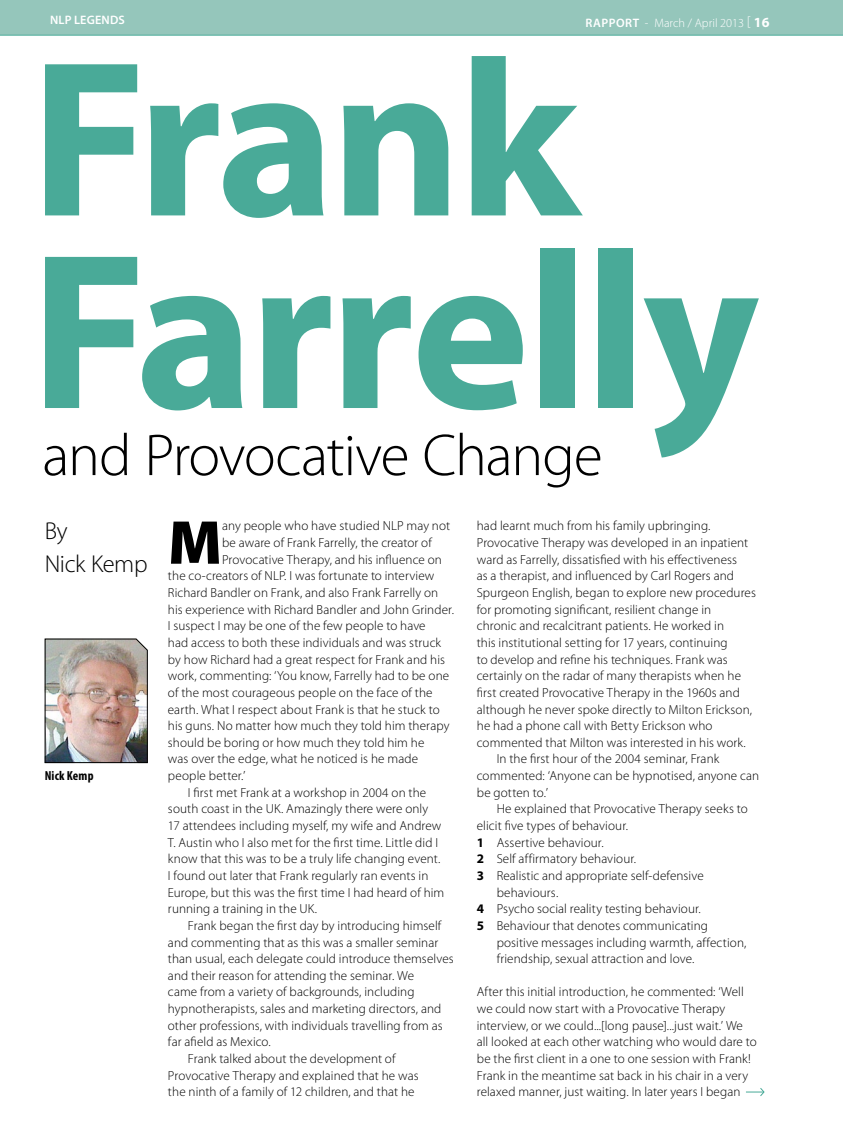
<style>
.page{position:relative;width:844px;height:1132px;background:#fff}
.page>*{position:absolute;margin:0;border:0;box-sizing:border-box;transform-origin:0 0}
.t1{font:700 224px/192.5px "Myriad Pro";letter-spacing:-.02em;color:#49aa98}
.t2{font:900 62.48px "Myriad Pro";color:#000}
.t3{font:300 59.5px "Myriad Pro";letter-spacing:-.02em;color:#000}
.t4{font:300 24.5px/33.2px "Myriad Pro";letter-spacing:-.015em;color:#000}
.t5{font:300 13.12px/16.6px "Myriad Pro";letter-spacing:.005em;color:#000}
.t6{font:700 condensed 13.12px "Myriad Pro";letter-spacing:.015em;color:#000}
.t7{font:300 12.25px "Myriad Pro";color:#fff}
.t8{font:600 12.25px "Myriad Pro";letter-spacing:.015em;color:#fff}
.s1{font-weight:600}
.s2{font-size:14px}
.s3{font-weight:700;font-size:14px}
.s4{font-weight:700}
</style>
<div class="page">
<img style="left:44px;top:638px;width:104px;height:125px">
<svg style="left:746px;top:1088px;width:19px;height:8px"></svg>
<div style="left:0;top:1px;width:842px;height:34px;background:#95c6bb"></div>
<hr style="left:0;top:35px;width:842px;height:1px;background:#49aa98">
<p class="t8" style="left:50px;top:13px;width:76px">NLP LEGENDS</p>
<h1 class="t1" style="left:30px;top:47px;width:730px">Frank<br>Farrelly</h1>
<p class="t7" style="left:585px;top:16px;width:185px"><span class="s1">RAPPORT</span> - March / April 2013 <span class="s2">[</span> <span class="s3">16</span></p>
<h3 class="t3" style="left:42px;top:422px;width:561px">and Provocative Change</h3>
<h3 class="t4" style="left:45px;top:514px;width:104px">By<br>Nick Kemp</h3>
<p class="t6" style="left:45px;top:767px;width:50px">Nick Kemp</p>
<h2 class="t2" style="left:168px;top:500px;width:56px">M</h2>
<p class="t5" style="left:222px;top:518px;width:230px">any people who have studied NLP may not</p>
<p class="t5" style="left:222px;top:534px;width:211px">be aware of Frank Farrelly, the creator of</p>
<p class="t5" style="left:222px;top:551px;width:221px">Provocative Therapy, and his influence on</p>
<p class="t5" style="left:168px;top:567px;width:268px">the co-creators of NLP. I was fortunate to interview</p>
<p class="t5" style="left:168px;top:584px;width:272px">Richard Bandler on Frank, and also Frank Farrelly on</p>
<p class="t5" style="left:168px;top:601px;width:287px">his experience with Richard Bandler and John Grinder.</p>
<p class="t5" style="left:168px;top:617px;width:259px">I suspect I may be one of the few people to have</p>
<p class="t5" style="left:168px;top:634px;width:274px">had access to both these individuals and was struck</p>
<p class="t5" style="left:168px;top:651px;width:278px">by how Richard had a great respect for Frank and his</p>
<p class="t5" style="left:168px;top:667px;width:283px">work, commenting: ‘You know, Farrelly had to be one</p>
<p class="t5" style="left:168px;top:684px;width:266px">of the most courageous people on the face of the</p>
<p class="t5" style="left:168px;top:700px;width:273px">earth. What I respect about Frank is that he stuck to</p>
<p class="t5" style="left:168px;top:717px;width:283px">his guns. No matter how much they told him therapy</p>
<p class="t5" style="left:168px;top:734px;width:258px">should be boring or how much they told him he</p>
<p class="t5" style="left:168px;top:750px;width:251px">was over the edge, what he noticed is he made</p>
<p class="t5" style="left:168px;top:767px;width:79px">people better.’</p>
<p class="t5" style="left:188px;top:784px;width:240px">I first met Frank at a workshop in 2004 on the</p>
<p class="t5" style="left:168px;top:800px;width:262px">south coast in the UK. Amazingly there were only</p>
<p class="t5" style="left:168px;top:817px;width:275px">17 attendees including myself, my wife and Andrew</p>
<p class="t5" style="left:168px;top:833px;width:271px">T. Austin who I also met for the first time. Little did I</p>
<p class="t5" style="left:168px;top:850px;width:274px">know that this was to be a truly life changing event.</p>
<p class="t5" style="left:168px;top:867px;width:262px">I found out later that Frank regularly ran events in</p>
<p class="t5" style="left:168px;top:883px;width:278px">Europe, but this was the first time I had heard of him</p>
<p class="t5" style="left:168px;top:900px;width:151px">running a training in the UK.</p>
<p class="t5" style="left:188px;top:917px;width:255px">Frank began the first day by introducing himself</p>
<p class="t5" style="left:168px;top:933px;width:272px">and commenting that as this was a smaller seminar</p>
<p class="t5" style="left:168px;top:950px;width:287px">than usual, each delegate could introduce themselves</p>
<p class="t5" style="left:168px;top:967px;width:247px">and their reason for attending the seminar. We</p>
<p class="t5" style="left:168px;top:983px;width:248px">came from a variety of backgrounds, including</p>
<p class="t5" style="left:168px;top:1000px;width:275px">hypnotherapists, sales and marketing directors, and</p>
<p class="t5" style="left:168px;top:1016px;width:276px">other professions, with individuals travelling from as</p>
<p class="t5" style="left:168px;top:1033px;width:104px">far afield as Mexico.</p>
<p class="t5" style="left:188px;top:1050px;width:209px">Frank talked about the development of</p>
<p class="t5" style="left:168px;top:1066px;width:252px">Provocative Therapy and explained that he was</p>
<p class="t5" style="left:168px;top:1083px;width:248px">the ninth of a family of 12 children, and that he</p>
<p class="t5" style="left:476px;top:518px;width:235px">had learnt much from his family upbringing.</p>
<p class="t5" style="left:476px;top:534px;width:273px">Provocative Therapy was developed in an inpatient</p>
<p class="t5" style="left:476px;top:551px;width:262px">ward as Farrelly, dissatisfied with his effectiveness</p>
<p class="t5" style="left:476px;top:567px;width:259px">as a therapist, and influenced by Carl Rogers and</p>
<p class="t5" style="left:476px;top:584px;width:280px">Spurgeon English, began to explore new procedures</p>
<p class="t5" style="left:476px;top:601px;width:236px">for promoting significant, resilient change in</p>
<p class="t5" style="left:476px;top:617px;width:249px">chronic and recalcitrant patients. He worked in</p>
<p class="t5" style="left:476px;top:634px;width:252px">this institutional setting for 17 years, continuing</p>
<p class="t5" style="left:476px;top:651px;width:252px">to develop and refine his techniques. Frank was</p>
<p class="t5" style="left:476px;top:667px;width:266px">certainly on the radar of many therapists when he</p>
<p class="t5" style="left:476px;top:684px;width:264px">first created Provocative Therapy in the 1960s and</p>
<p class="t5" style="left:476px;top:700px;width:277px">although he never spoke directly to Milton Erickson,</p>
<p class="t5" style="left:476px;top:717px;width:237px">he had a phone call with Betty Erickson who</p>
<p class="t5" style="left:476px;top:734px;width:270px">commented that Milton was interested in his work.</p>
<p class="t5" style="left:496px;top:750px;width:224px">In the first hour of the 2004 seminar, Frank</p>
<p class="t5" style="left:476px;top:767px;width:284px">commented: ‘Anyone can be hypnotised, anyone can</p>
<p class="t5" style="left:476px;top:784px;width:73px">be gotten to.’</p>
<p class="t5" style="left:496px;top:800px;width:252px">He explained that Provocative Therapy seeks to</p>
<p class="t5" style="left:476px;top:817px;width:153px">elicit five types of behaviour.</p>
<p class="t5" style="left:476px;top:833px;width:128px"><span class="s4">1</span> Assertive behaviour.</p>
<p class="t5" style="left:476px;top:850px;width:161px"><span class="s4">2</span> Self affirmatory behaviour.</p>
<p class="t5" style="left:476px;top:867px;width:228px"><span class="s4">3</span> Realistic and appropriate self-defensive</p>
<p class="t5" style="left:496px;top:883px;width:63px">behaviours.</p>
<p class="t5" style="left:476px;top:900px;width:225px"><span class="s4">4</span> Psycho social reality testing behaviour.</p>
<p class="t5" style="left:476px;top:917px;width:233px"><span class="s4">5</span> Behaviour that denotes communicating</p>
<p class="t5" style="left:496px;top:933px;width:251px">positive messages including warmth, affection,</p>
<p class="t5" style="left:496px;top:950px;width:199px">friendship, sexual attraction and love.</p>
<p class="t5" style="left:476px;top:983px;width:281px">After this initial introduction, he commented: ‘Well we could now start with a Provocative Therapy interview, or we could...[long pause]...just wait.’ We all looked at each other watching who would dare to be the first client in a one to one session with Frank!<br>Frank in the meantime sat back in his chair in a very relaxed manner, just waiting. In later years I began</p>
</div>
